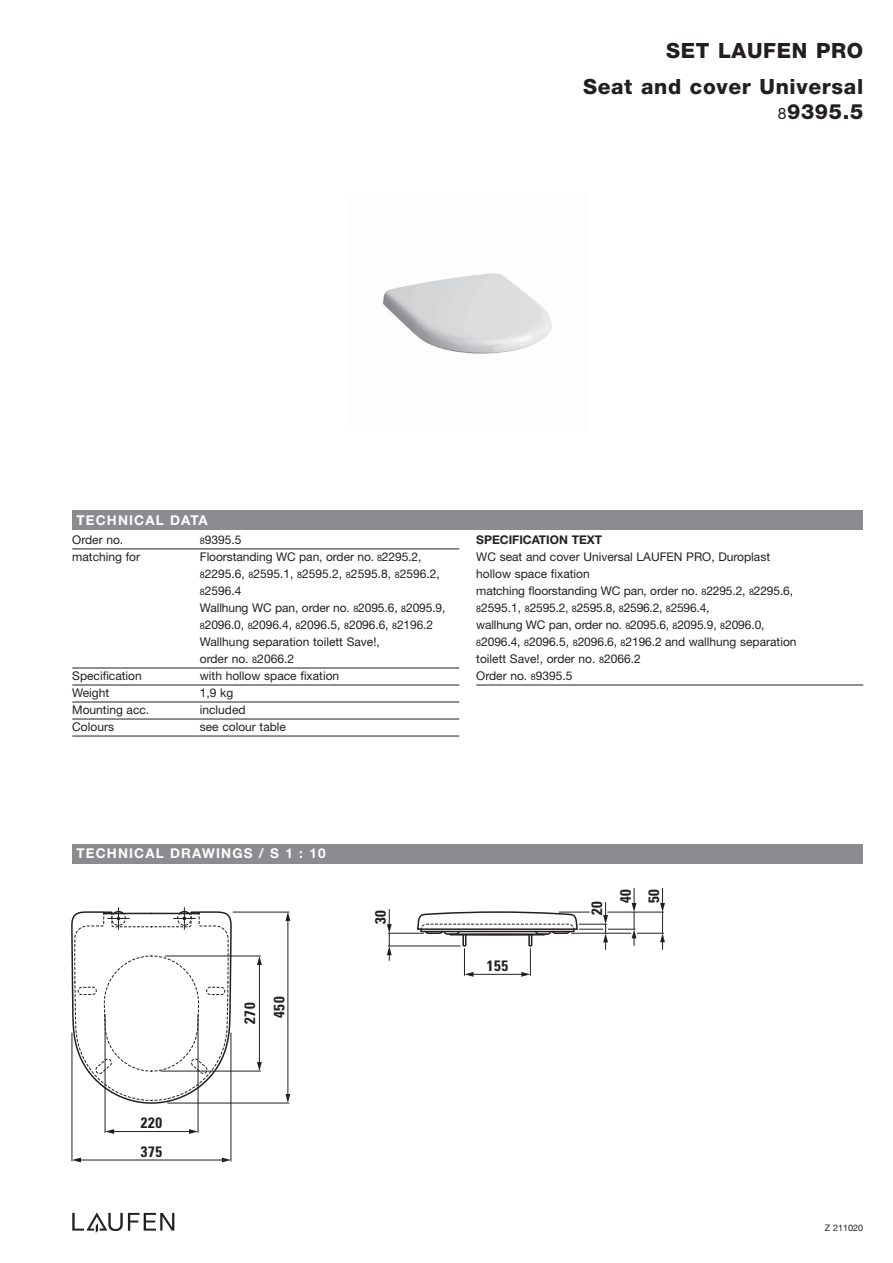
<style>
.page{position:relative;width:893px;height:1263px;background:#fff}
.page>*{position:absolute;margin:0;border:0;box-sizing:border-box;transform-origin:0 0}
.t1{font:800 21px/25.5px "Helvetica Neue";letter-spacing:.03em;color:#231f20;text-align:right}
.t2{font:700 condensed 15px/28.5px "Univers";letter-spacing:.05em;color:#231f20}
.t3{font:700 13.5px "Helvetica Neue";letter-spacing:.085em;color:#fff}
.t4{font:12px/17px "Helvetica Neue";color:#231f20}
.t5{font:700 12px "Helvetica Neue";color:#231f20}
.t6{font:9px "Helvetica Neue";color:#231f20}
.s1{font-weight:400;font-size:15.75px}
.s2{font-size:9px}
</style>
<div class="page">
<div style="left:72px;top:510px;width:791px;height:19px;background:#8a8c8f"></div>
<img style="left:383px;top:273px;width:169px;height:81px">
<hr style="left:476px;top:685px;width:387px;height:1px;background:#231f20">
<hr style="left:72px;top:549px;width:387px;height:1px;background:#231f20">
<hr style="left:72px;top:668px;width:387px;height:1px;background:#231f20">
<hr style="left:72px;top:685px;width:387px;height:1px;background:#231f20">
<hr style="left:72px;top:702px;width:387px;height:1px;background:#231f20">
<hr style="left:72px;top:719px;width:387px;height:1px;background:#231f20">
<hr style="left:72px;top:736px;width:387px;height:1px;background:#231f20">
<div style="left:72px;top:844px;width:791px;height:19px;background:#8a8c8f"></div>
<svg style="left:71px;top:667px;width:162px;height:566px"></svg>
<svg style="left:74px;top:706px;width:155px;height:395px"></svg>
<hr style="left:105px;top:1015px;width:1px;height:117px;background:#231f20">
<hr style="left:198px;top:1015px;width:1px;height:117px;background:#231f20">
<svg style="left:105px;top:1129px;width:9px;height:5px"></svg>
<svg style="left:189px;top:1129px;width:9px;height:5px"></svg>
<hr style="left:114px;top:1131px;width:76px;height:1px;background:#231f20">
<hr style="left:168px;top:1103px;width:121px;height:1px;background:#231f20">
<hr style="left:165px;top:956px;width:95px;height:1px;background:#231f20">
<hr style="left:161px;top:1071px;width:99px;height:1px;background:#231f20">
<svg style="left:285px;top:1094px;width:5px;height:9px"></svg>
<svg style="left:285px;top:912px;width:5px;height:9px"></svg>
<hr style="left:288px;top:921px;width:1px;height:173px;background:#231f20">
<hr style="left:233px;top:912px;width:56px;height:1px;background:#231f20">
<svg style="left:257px;top:1062px;width:5px;height:9px"></svg>
<svg style="left:257px;top:956px;width:5px;height:9px"></svg>
<hr style="left:259px;top:965px;width:1px;height:97px;background:#231f20">
<hr style="left:72px;top:1033px;width:1px;height:128px;background:#231f20">
<hr style="left:231px;top:1033px;width:1px;height:128px;background:#231f20">
<svg style="left:72px;top:1157px;width:9px;height:5px"></svg>
<svg style="left:222px;top:1157px;width:9px;height:5px"></svg>
<hr style="left:80px;top:1160px;width:142px;height:1px;background:#231f20">
<svg style="left:416px;top:888px;width:249px;height:89px"></svg>
<svg style="left:387px;top:909px;width:5px;height:51px"></svg>
<hr style="left:388px;top:933px;width:36px;height:1px;background:#231f20">
<hr style="left:388px;top:946px;width:72px;height:1px;background:#231f20">
<h1 class="t1" style="left:666px;top:39px;width:198px">SET LAUFEN PRO</h1>
<h1 class="t1" style="left:583px;top:75px;width:282px">Seat and cover Universal<br><span class="s1">8</span>9395.5</h1>
<p class="t3" style="left:77px;top:515px;width:133px">TECHNICAL DATA</p>
<p class="t4" style="left:72px;top:533px;width:53px">Order no.</p>
<p class="t4" style="left:200px;top:533px;width:43px"><span class="s2">8</span>9395.5</p>
<p class="t4" style="left:72px;top:550px;width:69px">matching for</p>
<p class="t4" style="left:200px;top:550px;width:247px">Floorstanding WC pan, order no. <span class="s2">8</span>2295.2, <span class="s2">8</span>2295.6, <span class="s2">8</span>2595.1, <span class="s2">8</span>2595.2, <span class="s2">8</span>2595.8, <span class="s2">8</span>2596.2, <span class="s2">8</span>2596.4<br>Wallhung WC pan, order no. <span class="s2">8</span>2095.6, <span class="s2">8</span>2095.9, <span class="s2">8</span>2096.0, <span class="s2">8</span>2096.4, <span class="s2">8</span>2096.5, <span class="s2">8</span>2096.6, <span class="s2">8</span>2196.2<br>Wallhung separation toilett Save!,<br>order no. <span class="s2">8</span>2066.2</p>
<p class="t4" style="left:72px;top:669px;width:71px">Specification</p>
<p class="t4" style="left:200px;top:669px;width:141px">with hollow space fixation</p>
<p class="t4" style="left:72px;top:686px;width:38px">Weight</p>
<p class="t4" style="left:200px;top:686px;width:35px">1,9 kg</p>
<p class="t4" style="left:72px;top:703px;width:79px">Mounting acc.</p>
<p class="t4" style="left:200px;top:703px;width:47px">included</p>
<p class="t4" style="left:72px;top:720px;width:43px">Colours</p>
<p class="t4" style="left:200px;top:720px;width:88px">see colour table</p>
<p class="t5" style="left:476px;top:536px;width:127px">SPECIFICATION TEXT</p>
<p class="t4" style="left:476px;top:550px;width:322px">WC seat and cover Universal LAUFEN PRO, Duroplast hollow space fixation<br>matching floorstanding WC pan, order no. <span class="s2">8</span>2295.2, <span class="s2">8</span>2295.6, <span class="s2">8</span>2595.1, <span class="s2">8</span>2595.2, <span class="s2">8</span>2595.8, <span class="s2">8</span>2596.2, <span class="s2">8</span>2596.4,<br>wallhung WC pan, order no. <span class="s2">8</span>2095.6, <span class="s2">8</span>2095.9, <span class="s2">8</span>2096.0, <span class="s2">8</span>2096.4, <span class="s2">8</span>2096.5, <span class="s2">8</span>2096.6, <span class="s2">8</span>2196.2 and wallhung separation toilett Save!, order no. <span class="s2">8</span>2066.2<br>Order no. <span class="s2">8</span>9395.5</p>
<p class="t3" style="left:77px;top:849px;width:250px">TECHNICAL DRAWINGS / S 1 : 10</p>
<p class="t2" style="left:141px;top:1110px;width:23px">220<br>375</p>
<p class="t2" style="left:237px;top:1024px;width:23px;rotate:-90deg">270</p>
<p class="t2" style="left:267px;top:1018px;width:23px;rotate:-90deg">450</p>
<p class="t2" style="left:368px;top:924px;width:16px;rotate:-90deg">30</p>
<p class="t2" style="left:487px;top:953px;width:23px">155</p>
<p class="t2" style="left:584px;top:915px;width:16px;rotate:-90deg">20</p>
<p class="t2" style="left:613px;top:903px;width:16px;rotate:-90deg">40</p>
<p class="t2" style="left:641px;top:903px;width:16px;rotate:-90deg">50</p>
<p class="t6" style="left:825px;top:1224px;width:40px">Z 211020</p>
</div>
